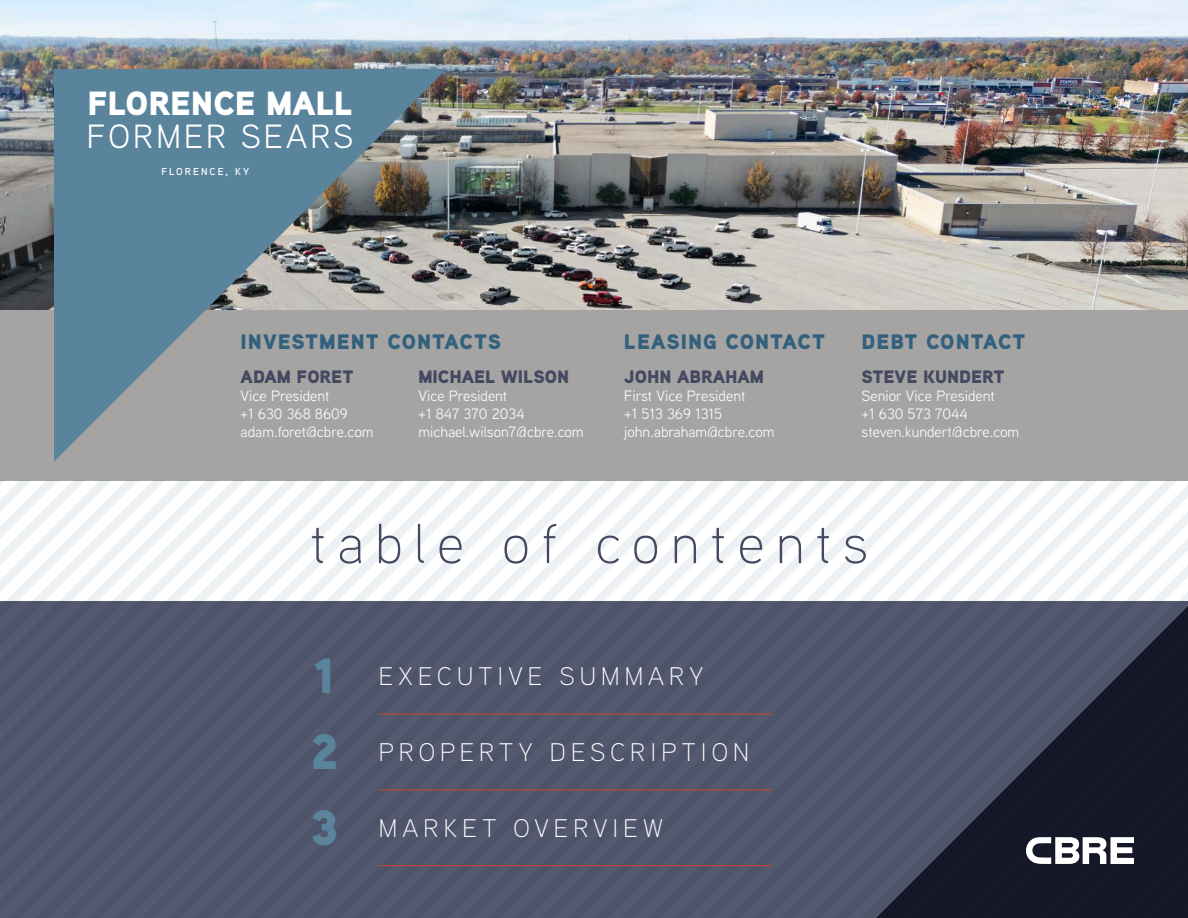
<style>
.page{position:relative;width:1188px;height:918px;background:#fff}
.page>*{position:absolute;margin:0;border:0;box-sizing:border-box;transform-origin:0 0}
.t1{font:300 56.25px "Aaux Next";letter-spacing:.2em;color:#444961}
.t2{font:900 49.5px/75.9px "Aaux Next";color:#59849c;text-align:justify}
.t3{font:900 33.6px "Aaux Next";color:#fff}
.t4{font:33.6px "Aaux Next";letter-spacing:.09em;color:#fff}
.t5{font:300 25.5px "Aaux Next";letter-spacing:.2em;color:#fff}
.t6{font:900 21px "Aaux Next";letter-spacing:.05em;color:#33617d}
.t7{font:900 18px "Aaux Next";color:#444961}
.t8{font:15px/18px "Aaux Next";color:#fff}
.t9{font:600 10.2px "Aaux Next";letter-spacing:.2em;color:#fff}
</style>
<div class="page">
<img style="left:0;top:0;width:1188px;height:310px">
<div style="left:0;top:310px;width:1188px;height:170px;background:#a5a4a3"></div>
<svg style="left:623px;top:480px;width:565px;height:121px"></svg>
<svg style="left:650px;top:498px;width:538px;height:103px"></svg>
<svg style="left:676px;top:524px;width:512px;height:77px"></svg>
<svg style="left:703px;top:551px;width:485px;height:50px"></svg>
<svg style="left:729px;top:578px;width:459px;height:23px"></svg>
<div style="left:0;top:601px;width:1188px;height:317px;background:#52576d"></div>
<svg style="left:863px;top:593px;width:325px;height:325px"></svg>
<svg style="left:916px;top:764px;width:272px;height:154px"></svg>
<svg style="left:54px;top:69px;width:393px;height:393px;fill:#59849c"></svg>
<hr style="left:379px;top:714px;width:394px;height:1px;background:#be4739">
<hr style="left:379px;top:789px;width:394px;height:1px;background:#be4739">
<hr style="left:379px;top:865px;width:394px;height:1px;background:#be4739">
<h3 class="t3" style="left:87px;top:79px;width:267px">FLORENCE MALL</h3>
<h3 class="t4" style="left:87px;top:114px;width:268px">FORMER SEARS</h3>
<p class="t9" style="left:161px;top:164px;width:89px">FLORENCE, KY</p>
<h3 class="t6" style="left:241px;top:327px;width:262px">INVESTMENT CONTACTS</h3>
<h3 class="t6" style="left:624px;top:327px;width:203px">LEASING CONTACT</h3>
<h3 class="t6" style="left:861px;top:327px;width:166px">DEBT CONTACT</h3>
<p class="t7" style="left:241px;top:363px;width:115px">ADAM FORET</p>
<p class="t8" style="left:241px;top:386px;width:134px">Vice President<br>+1 630 368 8609 adam.foret@cbre.com</p>
<p class="t7" style="left:418px;top:363px;width:152px">MICHAEL WILSON</p>
<p class="t8" style="left:418px;top:386px;width:167px">Vice President<br>+1 847 370 2034 michael.wilson7@cbre.com</p>
<p class="t7" style="left:624px;top:363px;width:141px">JOHN ABRAHAM</p>
<p class="t8" style="left:624px;top:386px;width:152px">First Vice President<br>+1 513 369 1315 john.abraham@cbre.com</p>
<p class="t7" style="left:862px;top:363px;width:145px">STEVE KUNDERT</p>
<p class="t8" style="left:862px;top:386px;width:159px">Senior Vice President<br>+1 630 573 7044 steven.kundert@cbre.com</p>
<h1 class="t1" style="left:310px;top:506px;width:559px">table of contents</h1>
<h2 class="t2" style="left:310px;top:637px;width:30px">1<br>2<br>3</h2>
<h3 class="t5" style="left:379px;top:659px;width:326px">EXECUTIVE SUMMARY</h3>
<h3 class="t5" style="left:379px;top:735px;width:372px">PROPERTY DESCRIPTION</h3>
<h3 class="t5" style="left:379px;top:811px;width:286px">MARKET OVERVIEW</h3>
</div>
